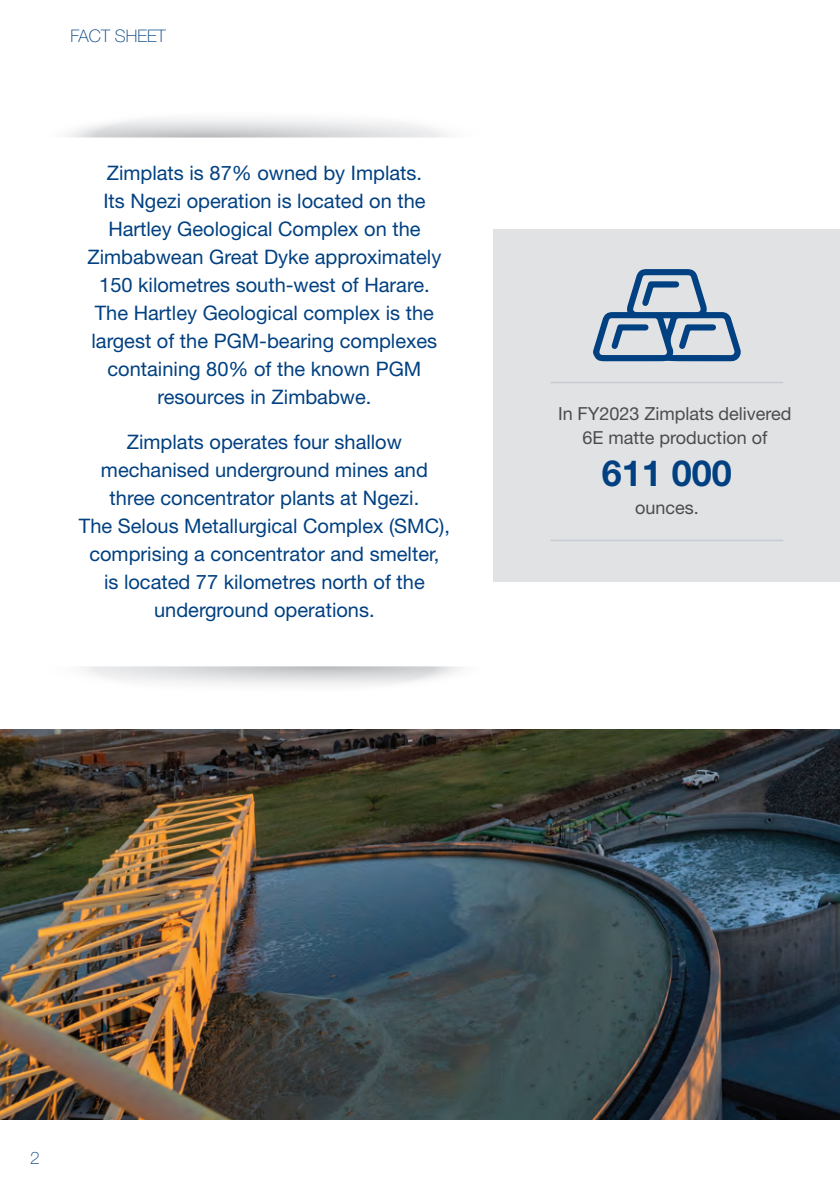
<style>
.page{position:relative;width:840px;height:1191px;background:#fff}
.page>*{position:absolute;margin:0;border:0;box-sizing:border-box;transform-origin:0 0}
.t1{font:700 36px "Helvetica Neue LT Std";color:#014081}
.t2{font:20px/28px "Helvetica Neue LT Std";color:#014081;text-align:center}
.t3{font:18px/24px "Helvetica Neue LT Std";color:#4b4c4d;text-align:center}
.t4{font:100 17.2px "Helvetica Neue LT Std";color:#014081}
</style>
<div class="page">
<img style="left:0;top:729px;width:839px;height:390px">
<div style="left:493px;top:229px;width:346px;height:352px;background:#e1e2e4"></div>
<hr style="left:550px;top:539px;width:232px;height:2px;background:#c5cbd2">
<hr style="left:550px;top:382px;width:232px;height:1px;background:#c5cbd2">
<svg style="left:593px;top:269px;width:147px;height:92px"></svg>
<p class="t4" style="left:70px;top:26px;width:97px">FACT SHEET</p>
<p class="t2" style="left:87px;top:158px;width:355px">Zimplats is 87% owned by Implats.<br>Its Ngezi operation is located on the Hartley Geological Complex on the Zimbabwean Great Dyke approximately 150 kilometres south-west of Harare.<br>The Hartley Geological complex is the largest of the PGM-bearing complexes containing 80% of the known PGM resources in Zimbabwe.</p>
<p class="t2" style="left:79px;top:427px;width:372px">Zimplats operates four shallow mechanised underground mines and three concentrator plants at Ngezi.<br>The Selous Metallurgical Complex (SMC), comprising a concentrator and smelter,<br>is located 77 kilometres north of the underground operations.</p>
<p class="t3" style="left:558px;top:401px;width:235px">In FY2023 Zimplats delivered<br>6E matte production of</p>
<h1 class="t1" style="left:601px;top:451px;width:132px">611 000</h1>
<p class="t3" style="left:634px;top:496px;width:65px">ounces.</p>
<p class="t4" style="left:30px;top:1147px;width:11px">2</p>
</div>
